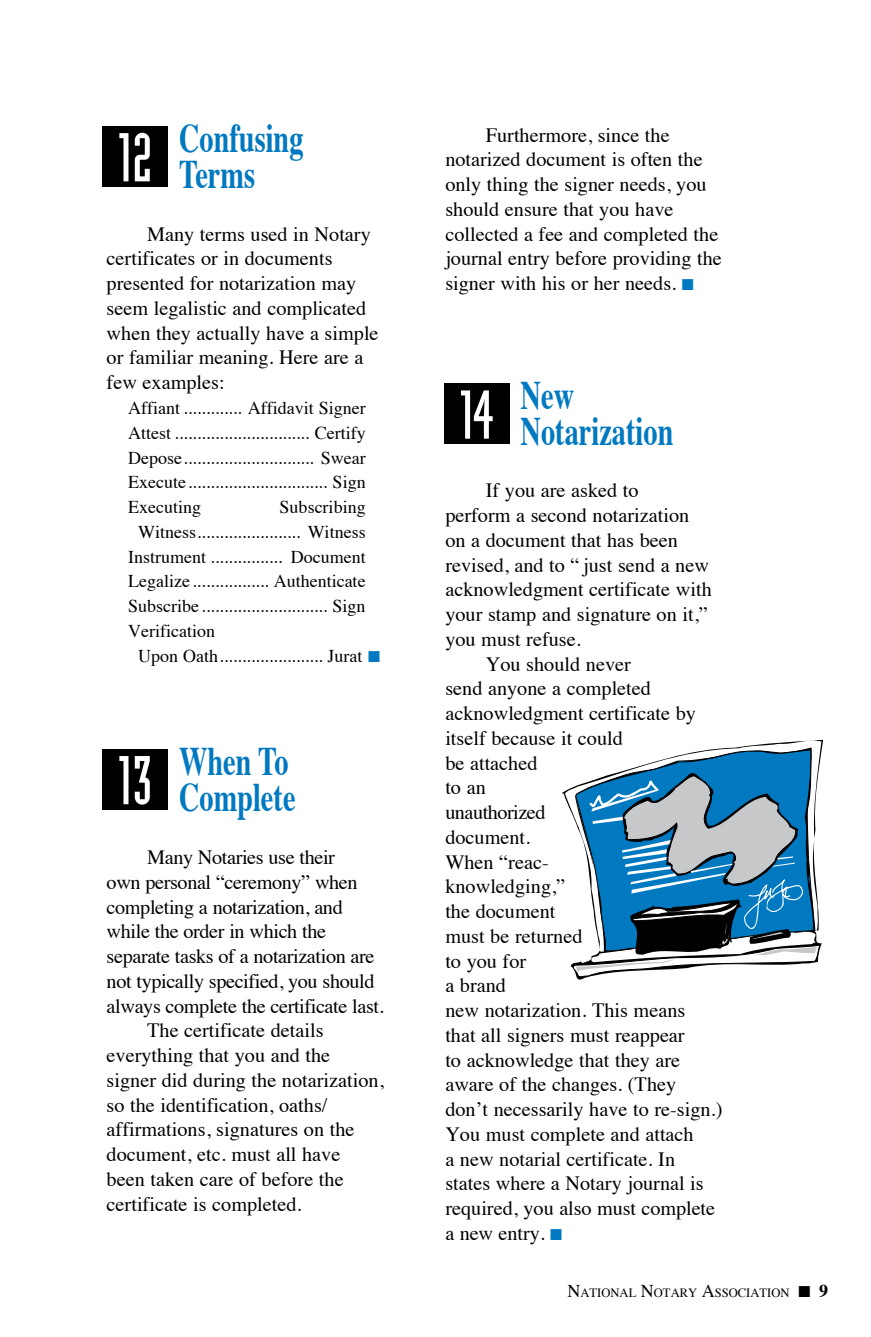
<style>
.page{position:relative;width:871px;height:1337px;background:#fff}
.page>*{position:absolute;margin:0;border:0;box-sizing:border-box;transform-origin:0 0}
.t1{font:700 40.5px/36px "Times";color:#0079c1;text-align:center;scale:.7 1}
.t2{font:20.25px/24.8px "Times";color:#000}
.t3{font:20.25px "Times";letter-spacing:-.02em;color:#000}
.t4{font:20.25px "Times";letter-spacing:-.025em;color:#000}
.t5{font:18px/24.8px "Times";color:#000;text-align:justify}
.t6{font:12.6px "Times";color:#000}
.s1{font-family:"Industria Solid";font-weight:400;font-size:67.5px;color:#fff}
.s2{color:#0079c1}
.s3{font-size:18px}
.s4{font-weight:700;font-size:18px}
</style>
<div class="page">
<div style="left:102px;top:126px;width:66px;height:61px;background:#000"></div>
<div style="left:102px;top:749px;width:66px;height:60px;background:#000"></div>
<div style="left:444px;top:383px;width:66px;height:61px;background:#000"></div>
<svg style="left:637px;top:745px;width:185px;height:200px"></svg>
<svg style="left:569px;top:767px;width:252px;height:213px"></svg>
<h1 class="t1" style="left:118px;top:116px;width:266px"><span class="s1">12</span> Confusing<br>Terms</h1>
<p class="t2" style="left:107px;top:220px;width:273px;text-indent:40px">Many terms used in Notary certificates or in documents presented for notarization may seem legalistic and complicated when they actually have a simple or familiar meaning. Here are a few examples:</p>
<p class="t5" style="left:128px;top:394px;width:239px">Affiant ............. Affidavit Signer Attest .............................. Certify Depose............................. Swear Execute............................... Sign Executing</p>
<p class="t5" style="left:280px;top:493px;width:88px">Subscribing</p>
<p class="t5" style="left:138px;top:518px;width:229px">Witness....................... Witness</p>
<p class="t5" style="left:107px;top:542px;width:260px">Instrument ................ Document</p>
<p class="t5" style="left:107px;top:567px;width:260px">Legalize................. Authenticate</p>
<p class="t5" style="left:128px;top:592px;width:239px">Subscribe............................ Sign</p>
<p class="t5" style="left:107px;top:617px;width:110px">Verification</p>
<p class="t5" style="left:138px;top:641px;width:243px">Upon Oath....................... Jurat <span class="s2">■</span></p>
<h1 class="t1" style="left:118px;top:739px;width:254px;text-align:right"><span class="s1">13</span> When To<br>Complete</h1>
<p class="t3" style="left:147px;top:838px;width:189px">Many Notaries use their</p>
<p class="t3" style="left:107px;top:863px;width:252px">own personal “ceremony” when</p>
<p class="t3" style="left:107px;top:888px;width:238px">completing a notarization, and</p>
<p class="t3" style="left:107px;top:912px;width:221px">while the order in which the</p>
<p class="t3" style="left:107px;top:937px;width:269px">separate tasks of a notarization are</p>
<p class="t3" style="left:107px;top:962px;width:269px">not typically specified, you should</p>
<p class="t3" style="left:107px;top:987px;width:279px">always complete the certificate last.</p>
<p class="t2" style="left:147px;top:1016px;width:178px">The certificate details</p>
<p class="t2" style="left:107px;top:1041px;width:225px">everything that you and the</p>
<p class="t2" style="left:107px;top:1066px;width:279px">signer did during the notarization,</p>
<p class="t2" style="left:107px;top:1090px;width:222px">so the identification, oaths/</p>
<p class="t2" style="left:107px;top:1115px;width:249px">affirmations, signatures on the</p>
<p class="t2" style="left:107px;top:1140px;width:235px">document, etc. must all have</p>
<p class="t2" style="left:107px;top:1165px;width:238px">been taken care of before the</p>
<p class="t2" style="left:107px;top:1189px;width:197px">certificate is completed.</p>
<p class="t2" style="left:445px;top:121px;width:278px;text-indent:40px">Furthermore, since the notarized document is often the only thing the signer needs, you should ensure that you have collected a fee and completed the journal entry before providing the signer with his or her needs. <span class="s2">■</span></p>
<h1 class="t1" style="left:521px;top:373px;width:220px;text-align:left;text-indent:-61px"><span class="s1">14</span> New<br>Notarization</h1>
<p class="t2" style="left:486px;top:476px;width:154px">If you are asked to</p>
<p class="t2" style="left:445px;top:501px;width:245px">perform a second notarization</p>
<p class="t2" style="left:445px;top:526px;width:234px">on a document that has been</p>
<p class="t2" style="left:445px;top:550px;width:265px">revised, and to “ just send a new</p>
<p class="t2" style="left:445px;top:575px;width:268px">acknowledgment certificate with</p>
<p class="t2" style="left:445px;top:600px;width:264px">your stamp and signature on it,”</p>
<p class="t2" style="left:445px;top:625px;width:137px">you must refuse.</p>
<p class="t2" style="left:486px;top:649px;width:147px">You should never</p>
<p class="t2" style="left:445px;top:674px;width:207px">send anyone a completed</p>
<p class="t2" style="left:445px;top:699px;width:252px">acknowledgment certificate by</p>
<p class="t2" style="left:445px;top:724px;width:179px">itself because it could</p>
<p class="t2" style="left:445px;top:748px;width:94px">be attached</p>
<p class="t2" style="left:445px;top:773px;width:42px">to an</p>
<p class="t4" style="left:445px;top:793px;width:102px">unauthorized</p>
<p class="t2" style="left:445px;top:823px;width:86px">document.</p>
<p class="t2" style="left:445px;top:847px;width:105px">When “reac-</p>
<p class="t2" style="left:445px;top:872px;width:121px">knowledging,”</p>
<p class="t2" style="left:445px;top:897px;width:112px">the document</p>
<p class="t2" style="left:445px;top:922px;width:139px">must be returned</p>
<p class="t2" style="left:445px;top:946px;width:82px">to you for</p>
<p class="t2" style="left:445px;top:971px;width:62px">a brand</p>
<p class="t2" style="left:445px;top:996px;width:241px">new notarization. This means</p>
<p class="t2" style="left:445px;top:1021px;width:241px">that all signers must reappear</p>
<p class="t2" style="left:445px;top:1045px;width:236px">to acknowledge that they are</p>
<p class="t2" style="left:445px;top:1070px;width:232px">aware of the changes. (They</p>
<p class="t2" style="left:445px;top:1095px;width:279px">don’t necessarily have to re-sign.)</p>
<p class="t2" style="left:445px;top:1120px;width:250px">You must complete and attach</p>
<p class="t2" style="left:445px;top:1144px;width:231px">a new notarial certificate. In</p>
<p class="t2" style="left:445px;top:1169px;width:260px">states where a Notary journal is</p>
<p class="t2" style="left:445px;top:1194px;width:271px">required, you also must complete</p>
<p class="t2" style="left:445px;top:1219px;width:118px">a new entry. <span class="s2">■</span></p>
<p class="t6" style="left:567px;top:1281px;width:262px"><span class="s3">N</span>ATIONAL <span class="s3">N</span>OTARY <span class="s3">A</span>SSOCIATION ■ <span class="s4">9</span></p>
</div>
